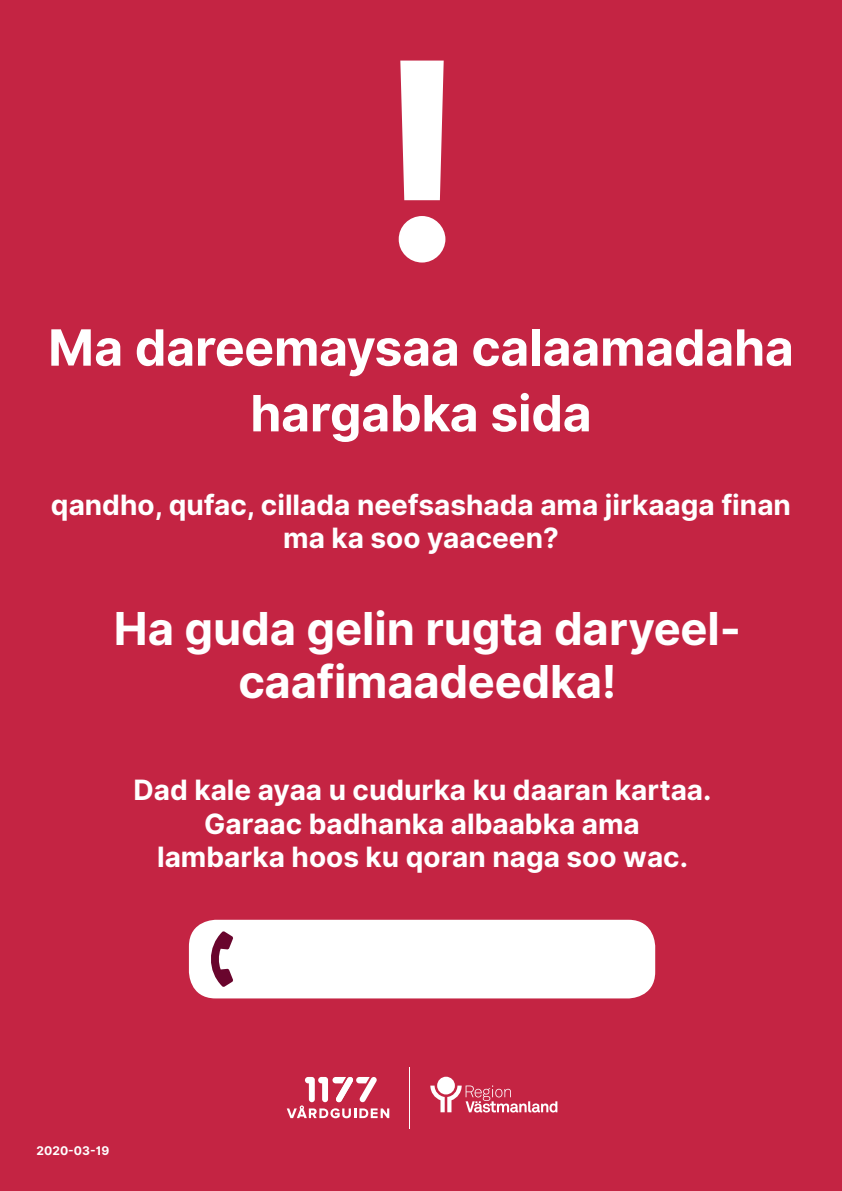
<style>
.page{position:relative;width:842px;height:1191px;background:#c42443}
.page>*{position:absolute;margin:0;border:0;box-sizing:border-box;transform-origin:0 0}
.t1{font:700 274.1px "Inter";color:#fff}
.t2{font:700 50px/65.7px "Inter";letter-spacing:-.005em;color:#fff;text-align:center}
.t3{font:700 45.4px/53.2px "Inter";letter-spacing:-.005em;color:#fff;text-align:center}
.t4{font:700 28px/33.6px "Inter";color:#fff;text-align:center}
.t5{font:700 12px "Inter";color:#fff}
</style>
<div class="page">
<svg style="left:287px;top:1077px;width:102px;height:41px"></svg>
<hr style="left:409px;top:1066px;width:1px;height:62px;background:#fff">
<div style="left:437px;top:1076px;width:18px;height:18px;background:#fff;border-radius:50%"></div>
<svg style="left:430px;top:1085px;width:127px;height:27px"></svg>
<div style="left:189px;top:919px;width:466px;height:79px;background:#fff;border-radius:27px"></div>
<svg style="left:211px;top:931px;width:22px;height:56px"></svg>
<h1 class="t1" style="left:378px;top:-40px;width:91px">!</h1>
<h2 class="t2" style="left:48px;top:316px;width:747px">Ma dareemaysaa calaamadaha hargabka sida</h2>
<p class="t4" style="left:51px;top:488px;width:741px">qandho, qufac, cillada neefsashada ama jirkaaga finan ma ka soo yaaceen?</p>
<h3 class="t3" style="left:114px;top:602px;width:629px">Ha guda gelin rugta daryeel&shy;caafimaadeedka!</h3>
<p class="t4" style="left:134px;top:773px;width:579px">Dad kale ayaa u cudurka ku daaran kartaa.<br>Garaac badhanka albaabka ama<br>lambarka hoos ku qoran naga soo wac.</p>
<p class="t5" style="left:37px;top:1141px;width:74px">2020-03-19</p>
</div>
